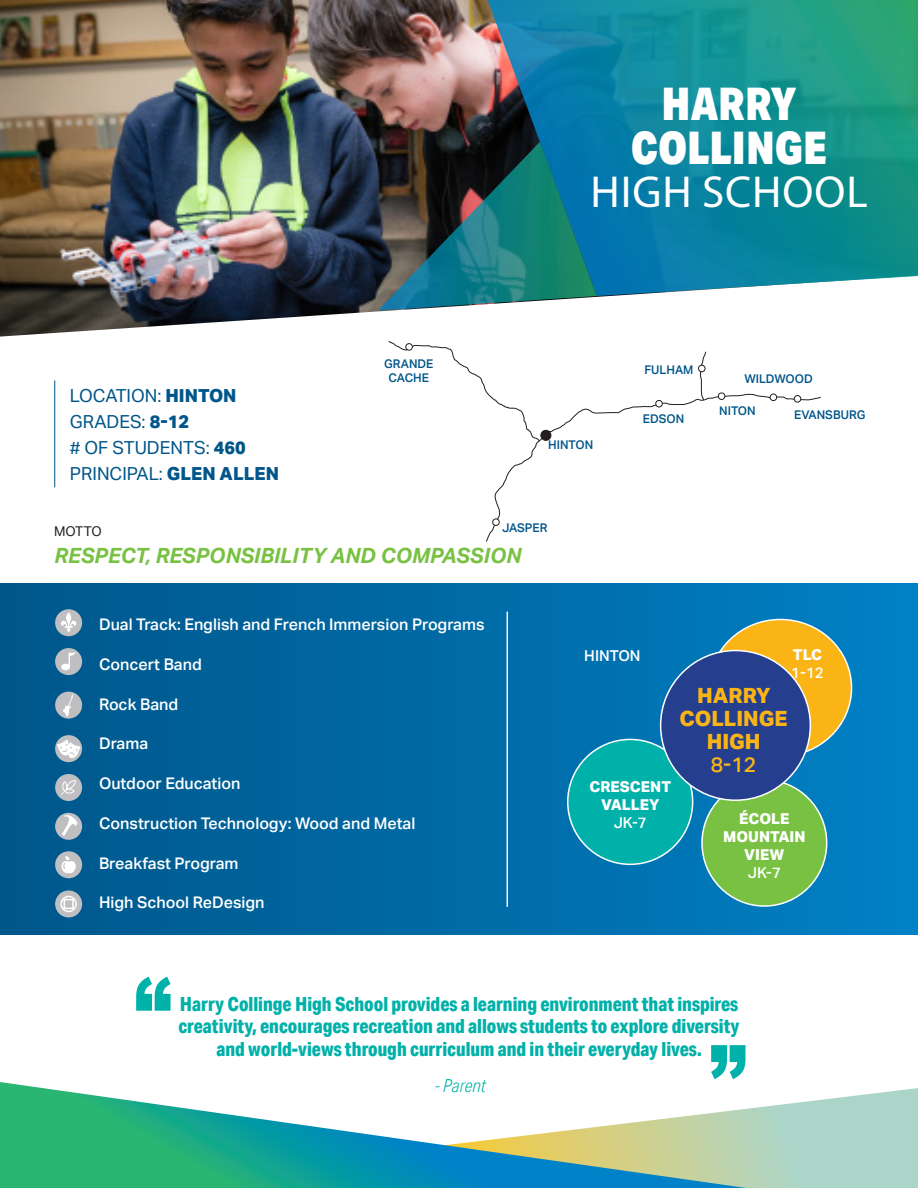
<style>
.page{position:relative;width:918px;height:1188px;background:#fff}
.page>*{position:absolute;margin:0;border:0;box-sizing:border-box;transform-origin:0 0}
.Title_line_1{font:900 45px/43.5px "Aktiv Grotesk Cd";color:#fff;text-align:center}
.title_line_2{font:45px "Myriad Pro";letter-spacing:.02em;color:#fff}
.t1{font:italic 700 21px "Aktiv Grotesk";color:#79c142}
.school_names_in_circ{font:800 21px/23.1px "Aktiv Grotesk";color:#fbb416;text-align:center}
.grades_in_circles{font:500 21px "Aktiv Grotesk";color:#fbb416}
.t2{font:800 19.5px/22.5px "Aktiv Grotesk Cd";color:#00b1a9;text-align:center}
.t3{font:18px "Aktiv Grotesk";color:#00568a}
.t4{font:italic 300 18px "Aktiv Grotesk Cd";color:#00b1a9}
.t5{font:500 16.05px "Aktiv Grotesk";color:#fff}
.school_names_in_circ-2{font:800 15px/18px "Aktiv Grotesk";color:#fff;text-align:center}
.grades_in_circles-2{font:500 15px "Aktiv Grotesk";color:#fff}
.BODY_TITLE{font:500 15px "Aktiv Grotesk";color:#fff}
.school_names_in_circ-3{font:500 15px "Aktiv Grotesk";color:#fff}
.t6{font:13.5px "Aktiv Grotesk";letter-spacing:-.02em;color:#231f20}
.BODY_TITLE-2{font:500 12px/13.5px "Aktiv Grotesk";color:#00568a;text-align:center}
.s1{font-weight:800}
</style>
<div class="page">
<div style="left:0;top:583px;width:918px;height:351px;background:linear-gradient(to right,#00568a,#0382c6)"></div>
<svg style="left:746px;top:1088px;width:172px;height:100px;background:#b5d9cb"></svg>
<img style="left:0;top:0;width:609px;height:337px">
<svg style="left:483px;top:0;width:435px;height:296px;background:#1b8c97"></svg>
<svg style="left:378px;top:142px;width:219px;height:168px;background:#266267"></svg>
<hr style="left:54px;top:380px;width:1px;height:107px;background:#00568a">
<svg style="left:0;top:1082px;width:746px;height:106px"></svg>
<svg style="left:388px;top:341px;width:433px;height:201px"></svg>
<div style="left:405px;top:343px;width:8px;height:8px;border:1px solid #231f20;border-radius:50%"></div>
<div style="left:699px;top:365px;width:6px;height:7px;background:#fff;border-radius:50%"></div>
<div style="left:698px;top:365px;width:7px;height:7px;border:1px solid #231f20;border-radius:50%"></div>
<div style="left:55px;top:609px;width:27px;height:27px;background:#bfbfc2;border-radius:50%"></div>
<svg style="left:61px;top:612px;width:16px;height:21px"></svg>
<div style="left:55px;top:774px;width:27px;height:27px;background:#bfbfc2;border-radius:50%"></div>
<svg style="left:61px;top:780px;width:15px;height:15px"></svg>
<div style="left:55px;top:851px;width:27px;height:27px;background:#bfbfc2;border-radius:50%"></div>
<svg style="left:61px;top:856px;width:15px;height:18px"></svg>
<div style="left:55px;top:648px;width:27px;height:27px;background:#bfbfc2;border-radius:50%"></div>
<svg style="left:61px;top:652px;width:15px;height:18px"></svg>
<svg style="left:136px;top:977px;width:35px;height:34px"></svg>
<svg style="left:711px;top:1045px;width:35px;height:34px"></svg>
<div style="left:55px;top:813px;width:27px;height:27px;background:#bfbfc2;border-radius:50%"></div>
<svg style="left:62px;top:815px;width:16px;height:21px"></svg>
<svg style="left:55px;top:735px;width:27px;height:27px"></svg>
<svg style="left:57px;top:739px;width:24px;height:20px"></svg>
<div style="left:55px;top:692px;width:27px;height:27px;background:#bfbfc2;border-radius:50%"></div>
<svg style="left:62px;top:693px;width:12px;height:25px"></svg>
<hr style="left:507px;top:612px;width:1px;height:295px;background:#fff">
<div style="left:55px;top:890px;width:27px;height:27px;background:#bfbfc2;border-radius:50%"></div>
<div style="left:63px;top:899px;width:11px;height:10px;border:2px solid #fff"></div>
<div style="left:60px;top:896px;width:17px;height:16px;border:2px solid #fff;border-radius:50%"></div>
<svg style="left:708px;top:618px;width:145px;height:140px;background:#ada657"></svg>
<div style="left:568px;top:739px;width:125px;height:125px;background:#00b1a9;border-radius:50%"></div>
<div style="left:567px;top:739px;width:126px;height:126px;border:2px solid #fff;border-radius:50%"></div>
<div style="left:702px;top:780px;width:125px;height:126px;background:#79c142;border-radius:50%"></div>
<div style="left:661px;top:651px;width:149px;height:149px;background:#253f8e;border-radius:50%"></div>
<p class="t3" style="left:70px;top:385px;width:168px">LOCATION: <span class="s1">HINTON</span></p>
<p class="t3" style="left:70px;top:411px;width:121px">GRADES: <span class="s1">8-12</span></p>
<p class="t3" style="left:70px;top:437px;width:177px"># OF STUDENTS: <span class="s1">460</span></p>
<p class="t3" style="left:70px;top:464px;width:211px">PRINCIPAL: <span class="s1">GLEN ALLEN</span></p>
<p class="BODY_TITLE-2" style="left:384px;top:357px;width:51px">GRANDE<br>CACHE</p>
<p class="Title_line_1" style="left:631px;top:82px;width:198px">HARRY<br>COLLINGE</p>
<p class="title_line_2" style="left:591px;top:164px;width:279px">HIGH SCHOOL</p>
<p class="BODY_TITLE-2" style="left:548px;top:438px;width:47px">HINTON</p>
<p class="BODY_TITLE-2" style="left:644px;top:363px;width:51px">FULHAM</p>
<p class="BODY_TITLE-2" style="left:643px;top:412px;width:43px">EDSON</p>
<p class="BODY_TITLE-2" style="left:744px;top:372px;width:70px">WILDWOOD</p>
<p class="BODY_TITLE-2" style="left:719px;top:404px;width:38px">NITON</p>
<p class="BODY_TITLE-2" style="left:794px;top:408px;width:73px">EVANSBURG</p>
<p class="BODY_TITLE-2" style="left:502px;top:521px;width:47px">JASPER</p>
<p class="t6" style="left:54px;top:523px;width:49px">MOTTO</p>
<p class="t1" style="left:54px;top:543px;width:469px">RESPECT, RESPONSIBILITY AND COMPASSION</p>
<p class="t5" style="left:99px;top:615px;width:387px">Dual Track: English and French Immersion Programs</p>
<p class="t5" style="left:99px;top:655px;width:104px">Concert Band</p>
<p class="t5" style="left:99px;top:695px;width:81px">Rock Band</p>
<p class="t5" style="left:99px;top:735px;width:51px">Drama</p>
<p class="t5" style="left:99px;top:774px;width:143px">Outdoor Education</p>
<p class="t5" style="left:99px;top:814px;width:318px">Construction Technology: Wood and Metal</p>
<p class="t5" style="left:99px;top:854px;width:141px">Breakfast Program</p>
<p class="t5" style="left:99px;top:894px;width:167px">High School ReDesign</p>
<p class="BODY_TITLE" style="left:584px;top:647px;width:58px">HINTON</p>
<p class="school_names_in_circ-2" style="left:793px;top:645px;width:31px">TLC</p>
<p class="grades_in_circles-2" style="left:791px;top:664px;width:34px">1-12</p>
<p class="school_names_in_circ-2" style="left:589px;top:777px;width:83px">CRESCENT<br>VALLEY</p>
<p class="grades_in_circles-2" style="left:614px;top:814px;width:35px">JK-7</p>
<p class="school_names_in_circ" style="left:680px;top:683px;width:109px">HARRY<br>COLLINGE<br>HIGH</p>
<p class="grades_in_circles" style="left:711px;top:752px;width:47px">8-12</p>
<p class="school_names_in_circ-2" style="left:723px;top:810px;width:84px">ÉCOLE<br>MOUNTAIN<br>VIEW</p>
<p class="school_names_in_circ-3" style="left:748px;top:864px;width:35px">JK-7</p>
<p class="t2" style="left:178px;top:992px;width:563px">Harry Collinge High School provides a learning environment that inspires creativity, encourages recreation and allows students to explore diversity and world-views through curriculum and in their everyday lives.</p>
<p class="t4" style="left:435px;top:1075px;width:53px">- Parent</p>
</div>
